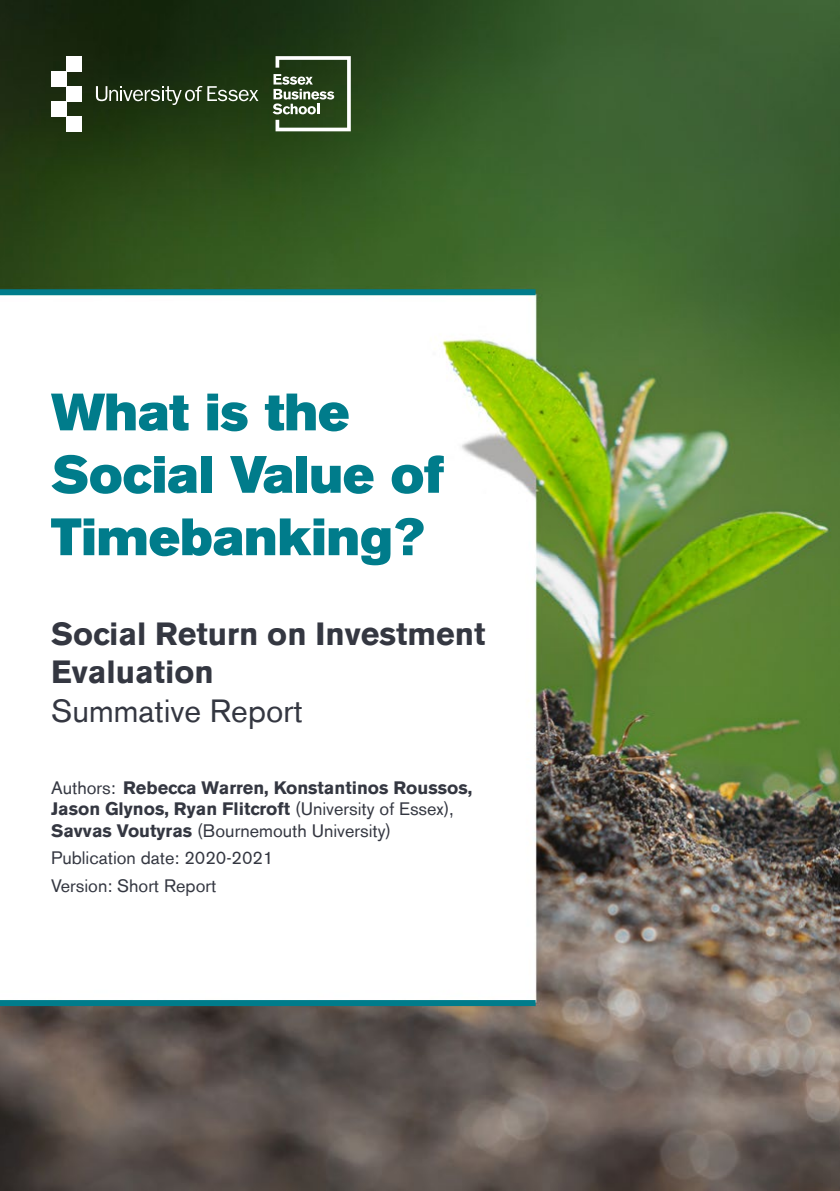
<style>
.page{position:relative;width:840px;height:1191px;background:#fff}
.page>*{position:absolute;margin:0;border:0;box-sizing:border-box;transform-origin:0 0}
.t1{font:52px/62.4px "Akzidenz Grotesk BE Super";color:#007c8b}
.t2{font:700 32px/38.4px "Akzidenz Grotesk BE";color:#343741}
.t3{font:32px "Akzidenz Grotesk BE";color:#343741}
.t4{font:700 18px/21.6px "Akzidenz Grotesk BE";color:#343741}
.t5{font:18px/27.2px "Akzidenz Grotesk BE";color:#343741}
.s1{font-weight:400}
</style>
<div class="page">
<img style="left:0;top:0;width:839px;height:1191px">
<div style="left:66px;top:56px;width:15px;height:15px;background:#fff"></div>
<div style="left:51px;top:71px;width:15px;height:15px;background:#fff"></div>
<div style="left:66px;top:86px;width:15px;height:15px;background:#fff"></div>
<div style="left:51px;top:101px;width:15px;height:15px;background:#fff"></div>
<div style="left:66px;top:116px;width:15px;height:15px;background:#fff"></div>
<svg style="left:96px;top:86px;width:162px;height:19px;background:#506247"></svg>
<svg style="left:272px;top:56px;width:78px;height:75px"></svg>
<div style="left:0;top:289px;width:535px;height:6px;background:#007c8b"></div>
<div style="left:0;top:1000px;width:535px;height:6px;background:#007c8b"></div>
<h1 class="t1" style="left:51px;top:381px;width:394px">What is the<br>Social Value of<br>Timebanking?</h1>
<h2 class="t2" style="left:51px;top:615px;width:435px">Social Return on Investment<br>Evaluation</h2>
<h2 class="t3" style="left:51px;top:691px;width:253px">Summative Report</h2>
<p class="t4" style="left:51px;top:777px;width:422px"><span class="s1">Authors:</span> Rebecca Warren, Konstantinos Roussos,<br>Jason Glynos, Ryan Flitcroft <span class="s1">(University of Essex),<br></span>Savvas Voutyras <span class="s1">(Bournemouth University)</span></p>
<p class="t5" style="left:51px;top:844px;width:224px">Publication date: 2020-2021<br>Version: Short Report</p>
</div>
